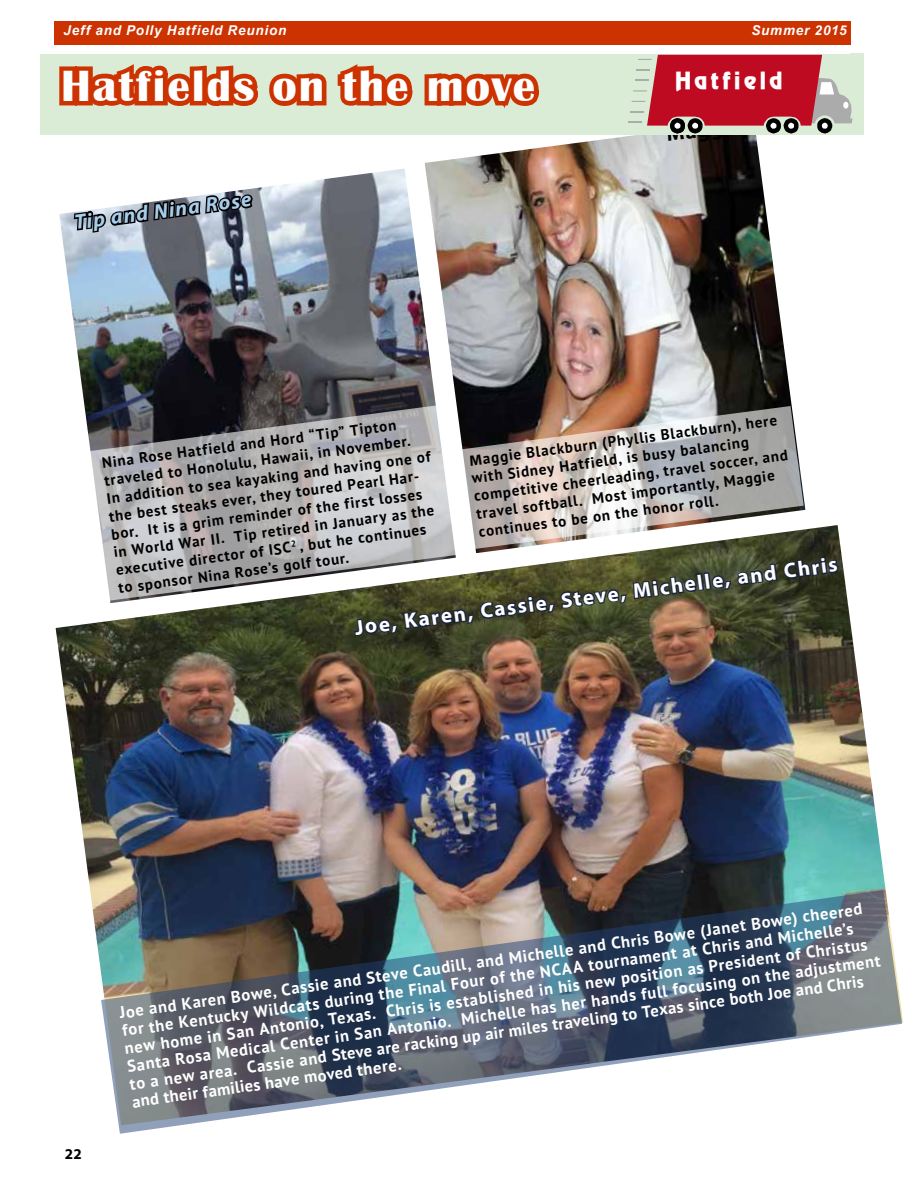
<style>
.page{position:relative;width:918px;height:1188px;background:#fff}
.page>*{position:absolute;margin:0;border:0;box-sizing:border-box;transform-origin:0 0}
.t1{font:700 45px "Britannic";letter-spacing:.045em;color:#fff}
.t2{font:700 21px "Myriad Pro";color:#fff}
.t3{font:italic 700 21px "Myriad Pro";color:#a8cdea}
.t4{font:21px "Billboard";letter-spacing:.17em;color:#fff}
.t5{font:700 21px "Myriad Pro";color:#000}
.t6{font:700 16.5px/18px "PT Sans";color:#fff}
.t7{font:700 15px/18px "PT Sans";color:#000}
.t8{font:700 15px "Myriad Pro";color:#000}
.t9{font:italic 700 13.5px "Arial";letter-spacing:.06em;color:#fff}
.s1{font-family:"Myriad Pro"}
</style>
<div class="page">
<div style="left:54px;top:22px;width:796px;height:23px;background:#c30"></div>
<img style="left:474px;top:134px;width:349px;height:376px">
<svg style="left:474px;top:406px;width:330px;height:119px;background:#b5aeaa"></svg>
<div style="left:850px;top:53px;width:14px;height:81px;background:#daecd6"></div>
<div style="left:40px;top:54px;width:813px;height:80px;background:#daecd6"></div>
<svg style="left:628px;top:55px;width:225px;height:79px"></svg>
<div style="left:661px;top:60px;width:151px;height:54px;background:#bf0b22"></div>
<img style="left:56px;top:525px;width:847px;height:498px">
<img style="left:101px;top:890px;width:801px;height:244px">
<svg style="left:354px;top:540px;width:486px;height:115px;background:#585740"></svg>
<img style="left:56px;top:261px;width:418px;height:360px">
<svg style="left:55px;top:64px;width:489px;height:197px"></svg>
<svg style="left:88px;top:405px;width:369px;height:196px;background:#acabac"></svg>
<p class="t9" style="left:64px;top:22px;width:224px">Jeff and Polly Hatfield Reunion</p>
<p class="t9" style="left:751px;top:22px;width:97px">Summer 2015</p>
<h1 class="t1" style="left:61px;top:61px;width:476px">Hatfields on the move</h1>
<h2 class="t4" style="left:674px;top:67px;width:110px">Hatfield</h2>
<h2 class="t3" style="left:73px;top:209px;width:180px;rotate:-8deg">Tip and Nina Rose</h2>
<h2 class="t5" style="left:665px;top:121px;width:77px;rotate:-7deg">Maggie</h2>
<p class="t7" style="left:468px;top:453px;width:318px;rotate:-8deg"><span class="s1">M</span>aggie Blackburn (Phyllis Blackburn), here with Sidney Hatfield, is busy balancing competitive cheerleading, travel soccer, and travel softball. Most importantly, Maggie continues to be on the honor roll.</p>
<p class="t7" style="left:100px;top:455px;width:329px;rotate:-8deg">Nina Rose Hatfield and Hord “Tip” Tipton traveled to Honolulu, Hawaii, in November.<br>In addition to sea kayaking and having one of the best steaks ever, they toured Pearl Har&shy;bor. It is a grim reminder of the first losses in World War II. Tip retired in January as the executive director of ISC<sup>2</sup> , but he continues to sponsor Nina Rose’s golf tour.</p>
<h2 class="t2" style="left:353px;top:616px;width:488px;rotate:-8deg">Joe, Karen, Cassie, Steve, Michelle, and Chris</h2>
<p class="t8" style="left:65px;top:1144px;width:19px">22</p>
<p class="t6" style="left:119px;top:1003px;width:762px;rotate:-8deg">Joe and Karen Bowe, Cassie and Steve Caudill, and Michelle and Chris Bowe (Janet Bowe) cheered for the Kentucky Wildcats during the Final Four of the NCAA tournament at Chris and Michelle’s new home in San Antonio, Texas. Chris is established in his new position as President of Christus Santa Rosa Medical Center in San Antonio. Michelle has her hands full focusing on the adjustment to a new area. Cassie and Steve are racking up air miles traveling to Texas since both Joe and Chris and their families have moved there.</p>
</div>
